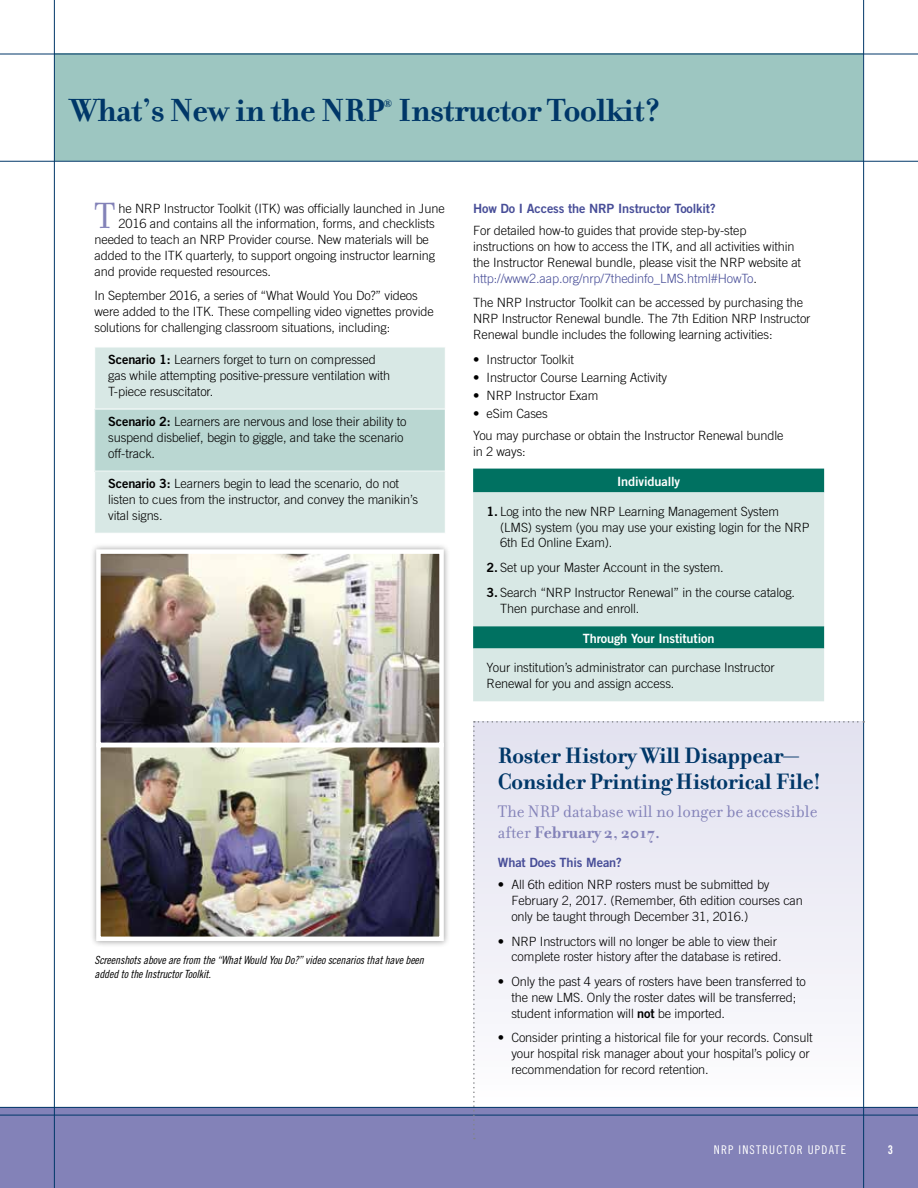
<style>
.page{position:relative;width:918px;height:1188px;background:#fff}
.page>*{position:absolute;margin:0;border:0;box-sizing:border-box;transform-origin:0 0}
.t1{font:39.3px "Filosofia";color:#8382b8}
.t2{font:700 34.5px "Filosofia";letter-spacing:-.01em;color:#003768}
.t3{font:700 24px/25.5px "Filosofia";letter-spacing:-.01em;color:#003768}
.t4{font:18px/21px "Filosofia";color:#8382b8}
.t5{font:300 12.75px/15.8px "Trade Gothic";letter-spacing:-.01em;color:#000}
.t6{font:12.75px "Trade Gothic Bold Two";letter-spacing:-.01em;color:#484e98}
.t7{font:12.75px "Trade Gothic Bold Two";letter-spacing:-.01em;color:#fff}
.t8{font:12px "Trade Gothic Cond Eighteen";letter-spacing:.1em;color:#fff}
.t9{font:12px "Trade Gothic Bold Cond Twenty";color:#fff}
.t10{font:700 11.4px "Filosofia";color:#003768}
.t11{font:11.25px/13.5px "Trade Gothic Cond Eighteen Obl";letter-spacing:-.01em;color:#000}
.s1{font-family:"Trade Gothic Bold Two";font-weight:400}
.s2{color:#484e98}
.s3{font-weight:700}
</style>
<div class="page">
<div style="left:0;top:1107px;width:918px;height:81px;background:#8382b8"></div>
<div style="left:89px;top:543px;width:362px;height:404px;background:#000;opacity:.4"></div>
<img style="left:101px;top:554px;width:338px;height:382px">
<div style="left:96px;top:549px;width:348px;height:198px;border:4px solid #fff"></div>
<div style="left:96px;top:743px;width:348px;height:198px;border:4px solid #fff"></div>
<div style="left:55px;top:53px;width:808px;height:108px;background:#9dc6c1"></div>
<hr style="left:0;top:161px;width:918px;height:1px;background:#003768">
<hr style="left:0;top:54px;width:918px;height:1px;background:#003768">
<hr style="left:863px;top:0;width:1px;height:1188px;background:#003768">
<hr style="left:54px;top:0;width:1px;height:1188px;background:#003768">
<hr style="left:0;top:1115px;width:918px;height:1px;background:#003768">
<hr style="left:0;top:1107px;width:918px;height:1px;background:#003768">
<svg style="left:473px;top:721px;width:391px;height:418px"></svg>
<div style="left:473px;top:469px;width:351px;height:23px;background:#007161"></div>
<svg style="left:473px;top:492px;width:351px;height:209px;background:#c1dbd7"></svg>
<div style="left:95px;top:348px;width:350px;height:185px;background:#d8e8e5"></div>
<div style="left:95px;top:409px;width:350px;height:62px;background:#bad7d2"></div>
<hr style="left:94px;top:409px;width:352px;height:1px;background:#fff">
<hr style="left:94px;top:471px;width:352px;height:1px;background:#fff">
<h2 class="t2" style="left:70px;top:90px;width:592px">What’s New in the NRP Instructor Toolkit?</h2>
<p class="t10" style="left:384px;top:97px;width:10px">®</p>
<h1 class="t1" style="left:94px;top:194px;width:22px">T</h1>
<p class="t5" style="left:119px;top:200px;width:328px">he NRP Instructor Toolkit (ITK) was officially launched in June</p>
<p class="t5" style="left:119px;top:216px;width:318px">2016 and contains all the information, forms, and checklists</p>
<p class="t5" style="left:95px;top:231px;width:336px">needed to teach an NRP Provider course. New materials will be</p>
<p class="t5" style="left:95px;top:247px;width:342px">added to the ITK quarterly, to support ongoing instructor learning</p>
<p class="t5" style="left:95px;top:263px;width:178px">and provide requested resources.</p>
<p class="t5" style="left:95px;top:288px;width:341px">In September 2016, a series of “What Would You Do?” videos were added to the ITK. These compelling video vignettes provide solutions for challenging classroom situations, including:</p>
<p class="t5" style="left:108px;top:351px;width:284px"><span class="s1">Scenario 1:</span> Learners forget to turn on compressed gas while attempting positive-pressure ventilation with<br>T-piece resuscitator.</p>
<p class="t5" style="left:108px;top:414px;width:300px"><span class="s1">Scenario 2:</span> Learners are nervous and lose their ability to suspend disbelief, begin to giggle, and take the scenario off-track.</p>
<p class="t5" style="left:108px;top:476px;width:311px"><span class="s1">Scenario 3:</span> Learners begin to lead the scenario, do not listen to cues from the instructor, and convey the manikin’s vital signs.</p>
<p class="t11" style="left:94px;top:954px;width:331px">Screenshots above are from the “What Would You Do?” video scenarios that have been added to the Instructor Toolkit.</p>
<p class="t6" style="left:473px;top:200px;width:244px">How Do I Access the NRP Instructor Toolkit?</p>
<p class="t5" style="left:473px;top:223px;width:330px">For detailed how-to guides that provide step-by-step instructions on how to access the ITK, and all activities within the Instructor Renewal bundle, please visit the NRP website at <span class="s2">http://www2.aap.org/nrp/7thedinfo_LMS.html#HowTo</span>.</p>
<p class="t5" style="left:473px;top:295px;width:339px">The NRP Instructor Toolkit can be accessed by purchasing the<br>NRP Instructor Renewal bundle. The 7th Edition NRP Instructor<br>Renewal bundle includes the following learning activities:</p>
<p class="t5" style="left:473px;top:351px;width:102px">• Instructor Toolkit</p>
<p class="t5" style="left:473px;top:369px;width:196px">• Instructor Course Learning Activity</p>
<p class="t5" style="left:473px;top:387px;width:127px">• NRP Instructor Exam</p>
<p class="t5" style="left:473px;top:402px;width:312px;line-height:22.5px">• eSim Cases<br>You may purchase or obtain the Instructor Renewal bundle</p>
<p class="t5" style="left:473px;top:443px;width:54px">in 2 ways:</p>
<p class="t7" style="left:617px;top:473px;width:65px">Individually</p>
<p class="t5" style="left:500px;top:503px;width:311px;text-indent:-14px"><span class="s1">1.</span> Log into the new NRP Learning Management System (LMS) system (you may use your existing login for the NRP<br>6th Ed Online Exam).</p>
<p class="t5" style="left:487px;top:560px;width:239px"><span class="s1">2.</span> Set up your Master Account in the system.</p>
<p class="t5" style="left:500px;top:584px;width:297px;text-indent:-14px"><span class="s1">3.</span> Search “NRP Instructor Renewal” in the course catalog.<br>Then purchase and enroll.</p>
<p class="t7" style="left:583px;top:630px;width:133px">Through Your Institution</p>
<p class="t5" style="left:487px;top:659px;width:289px">Your institution’s administrator can purchase Instructor<br>Renewal for you and assign access.</p>
<h3 class="t3" style="left:498px;top:743px;width:325px">Roster History Will Disappear—<br>Consider Printing Historical File!</h3>
<h3 class="t4" style="left:498px;top:801px;width:321px">The NRP database will no longer be accessible after <span class="s3">February 2, 2017.</span></h3>
<p class="t6" style="left:498px;top:854px;width:125px">What Does This Mean?</p>
<p class="t5" style="left:511px;top:877px;width:293px;text-indent:-14px">• All 6th edition NRP rosters must be submitted by<br>February 2, 2017. (Remember, 6th edition courses can only be taught through December 31, 2016.)</p>
<p class="t5" style="left:511px;top:933px;width:272px;text-indent:-14px">• NRP Instructors will no longer be able to view their complete roster history after the database is retired.</p>
<p class="t5" style="left:511px;top:973px;width:296px;text-indent:-14px">• Only the past 4 years of rosters have been transferred to the new LMS. Only the roster dates will be transferred; student information will <span class="s1">not</span> be imported.</p>
<p class="t5" style="left:511px;top:1030px;width:303px;text-indent:-14px">• Consider printing a historical file for your records. Consult your hospital risk manager about your hospital’s policy or recommendation for record retention.</p>
<p class="t8" style="left:714px;top:1143px;width:134px">NRP INSTRUCTOR UPDATE</p>
<p class="t9" style="left:888px;top:1142px;width:7px">3</p>
</div>
